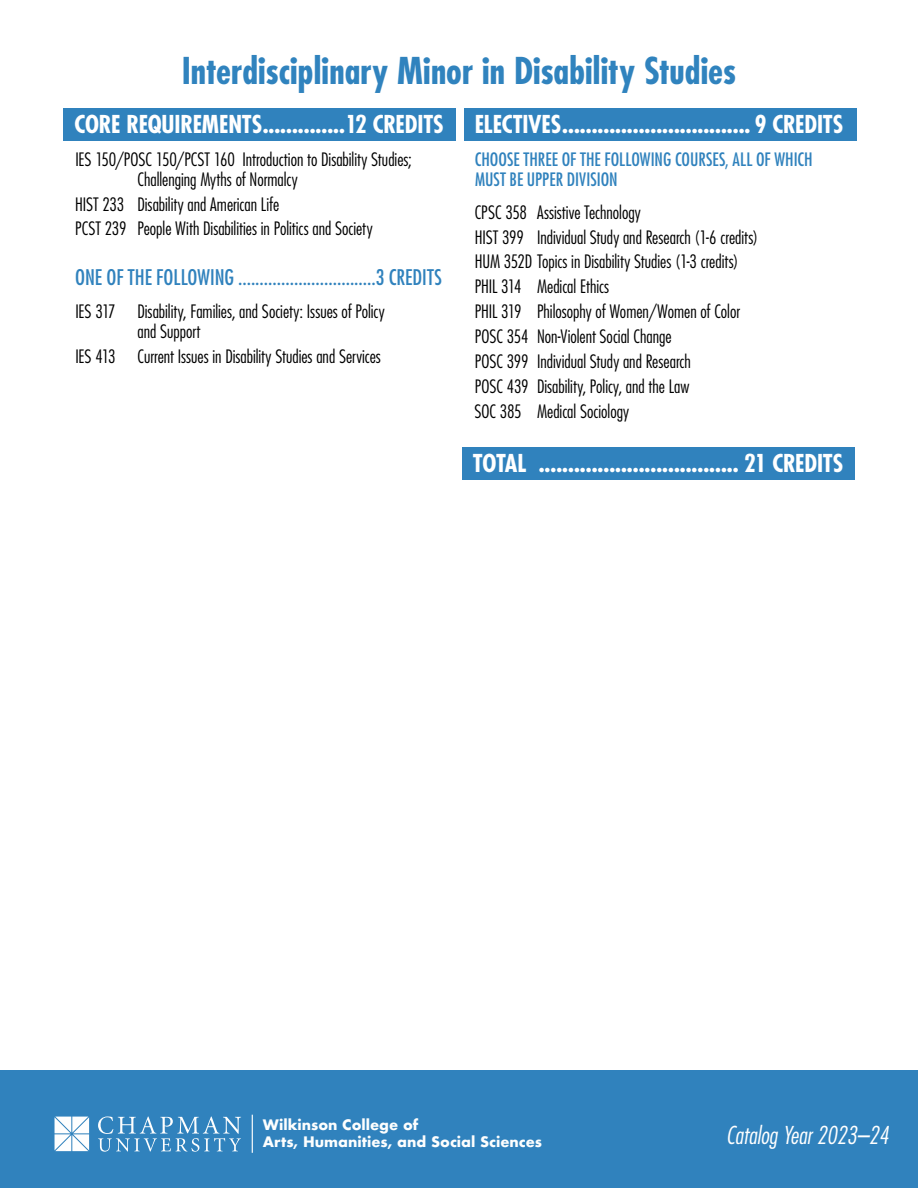
<style>
.page{position:relative;width:918px;height:1188px;background:#fff}
.page>*{position:absolute;margin:0;border:0;box-sizing:border-box;transform-origin:0 0}
.t1{font:700 condensed 36px "Futura Std";color:#3083be}
.t2{font:700 condensed 24px "Futura Std";letter-spacing:-.01em;color:#fff}
.t3{font:italic 300 condensed 24px "Futura Std";color:#fff}
.t4{font:condensed 21px "Futura Std";color:#3082bd}
.t5{font:300 condensed 18px/24.9px "Futura Std";color:#000}
.t6{font:condensed 18px/19.5px "Futura Std";color:#3082bd}
.t7{font:15px "Minion Pro";letter-spacing:-.005em;color:#fff}
.t8{font:700 14.1px/17px "Futura";color:#fdfefe}
</style>
<div class="page">
<div style="left:464px;top:108px;width:392px;height:32px;background:#3082bd"></div>
<div style="left:463px;top:447px;width:392px;height:32px;background:#3082bd"></div>
<div style="left:63px;top:108px;width:392px;height:32px;background:#3082bd"></div>
<div style="left:0;top:1071px;width:918px;height:117px;background:#3082bd"></div>
<hr style="left:252px;top:1115px;width:1px;height:38px;background:#fdfefe">
<svg style="left:98px;top:1116px;width:143px;height:36px"></svg>
<svg style="left:55px;top:1117px;width:34px;height:34px"></svg>
<h1 class="t1" style="left:182px;top:48px;width:556px">Interdisciplinary Minor in Disability Studies</h1>
<h2 class="t2" style="left:75px;top:109px;width:371px">CORE REQUIREMENTS..............12 CREDITS</h2>
<p class="t5" style="left:138px;top:150px;width:276px;line-height:19.5px;text-indent:-62px">IES 150/POSC 150/PCST 160 Introduction to Disability Studies;<br>Challenging Myths of Normalcy</p>
<p class="t5" style="left:75px;top:191px;width:299px">HIST 233 Disability and American Life<br>PCST 239 People With Disabilities in Politics and Society</p>
<p class="t4" style="left:75px;top:265px;width:368px">ONE OF THE FOLLOWING ................................3 CREDITS</p>
<p class="t5" style="left:138px;top:302px;width:249px;line-height:19.5px;text-indent:-62px">IES 317 Disability, Families, and Society: Issues of Policy and Support</p>
<p class="t5" style="left:75px;top:344px;width:307px">IES 413 Current Issues in Disability Studies and Services</p>
<h2 class="t2" style="left:475px;top:109px;width:370px">ELECTIVES................................ 9 CREDITS</h2>
<p class="t6" style="left:475px;top:150px;width:340px">CHOOSE THREE OF THE FOLLOWING COURSES, ALL OF WHICH<br>MUST BE UPPER DIVISION</p>
<p class="t5" style="left:475px;top:200px;width:285px">CPSC 358 Assistive Technology<br>HIST 399 Individual Study and Research (1-6 credits)<br>HUM 352D Topics in Disability Studies (1-3 credits)<br>PHIL 314 Medical Ethics<br>PHIL 319 Philosophy of Women/Women of Color POSC 354 Non-Violent Social Change<br>POSC 399 Individual Study and Research<br>POSC 439 Disability, Policy, and the Law<br>SOC 385 Medical Sociology</p>
<h2 class="t2" style="left:473px;top:448px;width:372px">TOTAL .................................. 21 CREDITS</h2>
<p class="t8" style="left:263px;top:1116px;width:281px">Wilkinson College of<br>Arts, Humanities, and Social Sciences</p>
<h2 class="t3" style="left:726px;top:1121px;width:164px">Catalog Year 2023–24</h2>
<p class="t7" style="left:694px;top:1130px;width:145px">Created by Ideation Lab</p>
</div>
